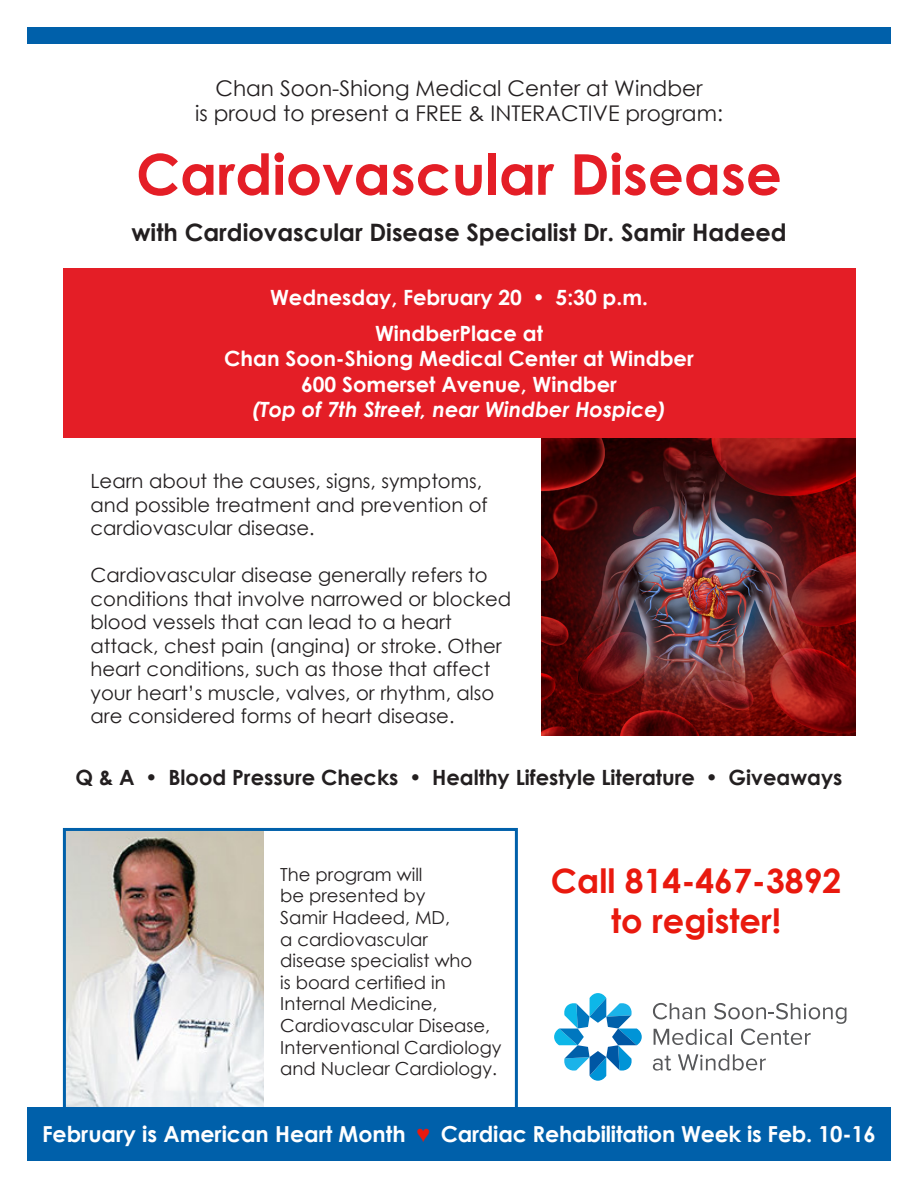
<style>
.page{position:relative;width:918px;height:1188px;background:#fff}
.page>*{position:absolute;margin:0;border:0;box-sizing:border-box;transform-origin:0 0}
.t1{font:700 56.4px "Century Gothic";color:#e41e26}
.t2{font:700 33.6px "Century Gothic";color:#e9190e}
.t3{font:700 24px "Century Gothic";color:#231f20}
.t4{font:700 22.05px "Century Gothic";letter-spacing:-.01em;color:#fff}
.t5{font:21.6px/26px "Century Gothic";color:#231f20;text-align:center}
.t6{font:700 21px/25.2px "Century Gothic";color:#fff;text-align:center}
.t7{font:700 21px "Century Gothic";color:#231f20}
.t8{font:italic 700 21px "Century Gothic";color:#fff}
.t9{font:19.65px/23.5px "Century Gothic";color:#231f20}
.t10{font:18px/21.6px "Century Gothic";color:#231f20}
.s1{color:#e9190e}
</style>
<div class="page">
<div style="left:27px;top:27px;width:864px;height:16px;background:#0060aa"></div>
<svg style="left:653px;top:1003px;width:193px;height:42px"></svg>
<svg style="left:653px;top:1056px;width:18px;height:15px"></svg>
<svg style="left:678px;top:1054px;width:88px;height:17px"></svg>
<svg style="left:554px;top:993px;width:88px;height:88px"></svg>
<img style="left:67px;top:832px;width:196px;height:275px">
<img style="left:542px;top:438px;width:313px;height:297px">
<div style="left:63px;top:268px;width:792px;height:170px;background:#e41e26"></div>
<div style="left:63px;top:828px;width:455px;height:284px;border:3px solid #0060aa"></div>
<div style="left:27px;top:1107px;width:864px;height:54px;background:#0060aa"></div>
<p class="t5" style="left:195px;top:74px;width:529px">Chan Soon-Shiong Medical Center at Windber<br>is proud to present a FREE &amp; INTERACTIVE program:</p>
<p class="t1" style="left:136px;top:132px;width:647px">Cardiovascular Disease</p>
<p class="t3" style="left:131px;top:214px;width:657px">with Cardiovascular Disease Specialist Dr. Samir Hadeed</p>
<p class="t6" style="left:270px;top:284px;width:379px">Wednesday, February 20 • 5:30 p.m.</p>
<p class="t6" style="left:224px;top:320px;width:471px">WindberPlace at<br>Chan Soon-Shiong Medical Center at Windber<br>600 Somerset Avenue, Windber</p>
<p class="t8" style="left:252px;top:393px;width:416px">(Top of 7th Street, near Windber Hospice)</p>
<p class="t9" style="left:91px;top:469px;width:399px">Learn about the causes, signs, symptoms, and possible treatment and prevention of cardiovascular disease.</p>
<p class="t9" style="left:91px;top:563px;width:422px">Cardiovascular disease generally refers to conditions that involve narrowed or blocked blood vessels that can lead to a heart attack, chest pain (angina) or stroke. Other heart conditions, such as those that affect your heart’s muscle, valves, or rhythm, also are considered forms of heart disease.</p>
<p class="t7" style="left:76px;top:762px;width:768px">Q &amp; A • Blood Pressure Checks • Healthy Lifestyle Literature • Giveaways</p>
<p class="t10" style="left:280px;top:863px;width:223px">The program will<br>be presented by<br>Samir Hadeed, MD,<br>a cardiovascular<br>disease specialist who<br>is board certified in<br>Internal Medicine,<br>Cardiovascular Disease,<br>Interventional Cardiology and Nuclear Cardiology.</p>
<p class="t2" style="left:551px;top:855px;width:292px">Call 814-467-3892</p>
<p class="t2" style="left:611px;top:895px;width:172px">to register!</p>
<p class="t4" style="left:42px;top:1118px;width:835px">February is American Heart Month <span class="s1">♥</span> Cardiac Rehabilitation Week is Feb. 10-16</p>
</div>
